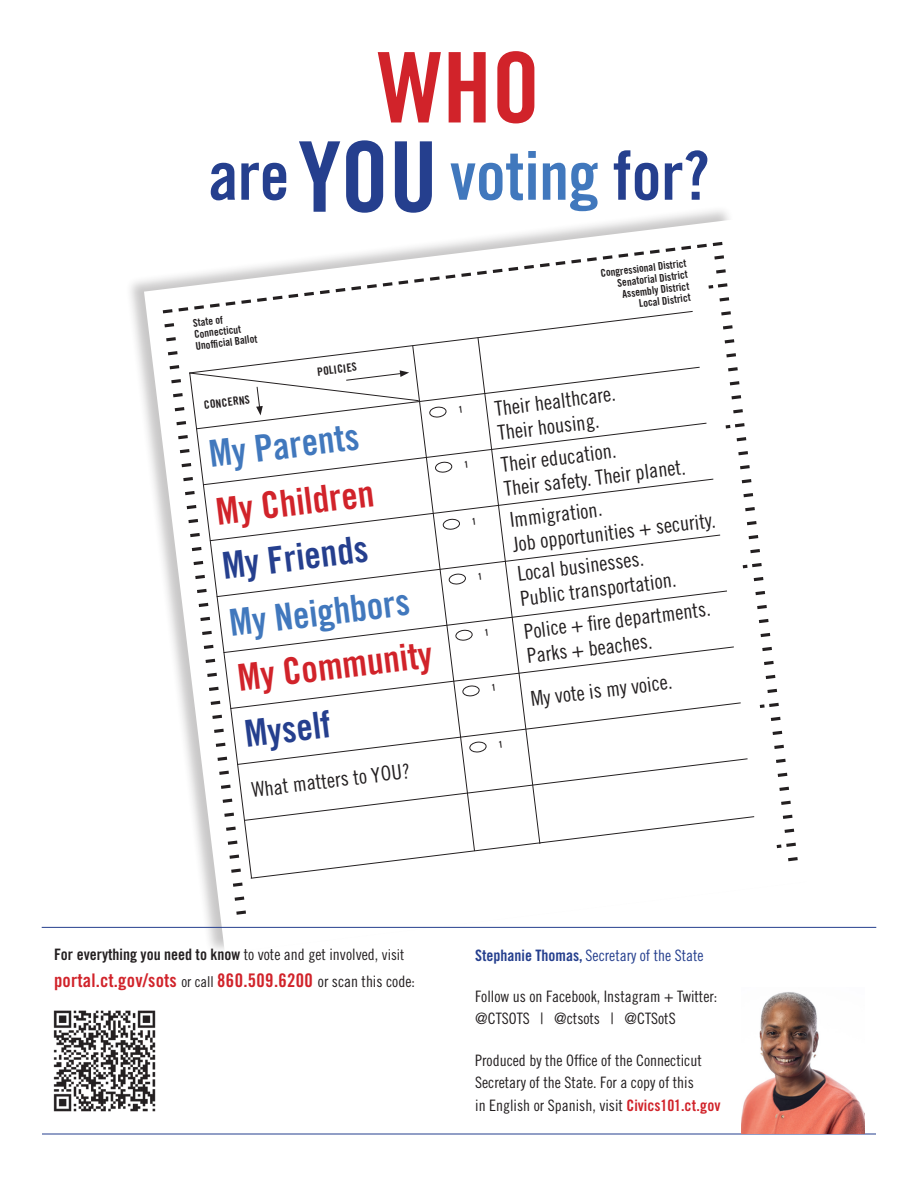
<style>
.page{position:relative;width:918px;height:1188px;background:#fff}
.page>*{position:absolute;margin:0;border:0;box-sizing:border-box;transform-origin:0 0}
.t1{font:97.5px "Trade Gothic Bold Cond Twenty";color:#d1232a}
.t2{font:67.5px "Trade Gothic Bold Cond Twenty";letter-spacing:-.005em;color:#253f8e}
.t3{font:37.05px "Trade Gothic Bold Cond Twenty";color:#d1232a}
.t4{font:37.05px "Trade Gothic Bold Cond Twenty";color:#4178bd}
.t5{font:37.05px "Trade Gothic Bold Cond Twenty";color:#253f8e}
.t6{font:20.55px "Trade Gothic Cond Eighteen";color:#231f20}
.t7{font:18.75px "Trade Gothic Bold Cond Twenty";letter-spacing:.01em;color:#d1232a}
.t8{font:15.75px "Trade Gothic Cond Eighteen";color:#231f20}
.t9{font:15.75px "Trade Gothic Bold Cond Twenty";color:#231f20}
.t10{font:15.75px "Trade Gothic Cond Eighteen";color:#253f8e}
.t11{font:11.55px "Trade Gothic Bold Cond Twenty";color:#231f20}
.t12{font:10.8px "Trade Gothic Bold Cond Twenty";color:#231f20}
.s1{font-size:97.5px}
.s2{color:#4178bd}
.s3{font-family:"Trade Gothic Cond Eighteen"}
.s4{font-family:"Trade Gothic Cond Eighteen";font-size:15px}
.s5{font-family:"Trade Gothic Cond Eighteen";font-size:15px;color:#231f20}
.s6{font-family:"Trade Gothic Cond Eighteen";font-size:15.75px;color:#231f20}
.s7{font-family:"Trade Gothic Bold Cond Twenty"}
.s8{font-family:"Trade Gothic Bold Cond Twenty";color:#d1232a}
</style>
<div class="page">
<svg style="left:144px;top:219px;width:672px;height:731px"></svg>
<svg style="left:231px;top:895px;width:17px;height:8px"></svg>
<svg style="left:233px;top:909px;width:16px;height:8px"></svg>
<hr style="left:42px;top:1134px;width:834px;height:1px;background:#253f8e">
<img style="left:53px;top:1010px;width:103px;height:102px">
<img style="left:741px;top:992px;width:123px;height:142px">
<hr style="left:42px;top:927px;width:834px;height:1px;background:#253f8e">
<svg style="left:159px;top:240px;width:642px;height:649px"></svg>
<p class="t1" style="left:378px;top:29px;width:164px">WHO</p>
<p class="t2" style="left:208px;top:135px;width:503px">are <span class="s1">YOU</span> <span class="s2">voting</span> for?</p>
<p class="t12" style="left:192px;top:317px;width:32px;rotate:-7deg">State of</p>
<p class="t12" style="left:194px;top:328px;width:49px;rotate:-7deg">Connecticut</p>
<p class="t12" style="left:195px;top:339px;width:63px;rotate:-7deg">Unoffi cial Ballot</p>
<p class="t11" style="left:203px;top:398px;width:48px;rotate:-7deg">CONCERNS</p>
<p class="t11" style="left:316px;top:365px;width:41px;rotate:-7deg">POLICIES</p>
<p class="t4" style="left:207px;top:432px;width:152px;rotate:-7deg">My Parents</p>
<p class="t3" style="left:214px;top:489px;width:160px;rotate:-7deg">My Children</p>
<p class="t5" style="left:220px;top:544px;width:148px;rotate:-7deg">My Friends</p>
<p class="t4" style="left:227px;top:601px;width:183px;rotate:-7deg">My Neighbors</p>
<p class="t3" style="left:235px;top:655px;width:197px;rotate:-7deg">My Community</p>
<p class="t5" style="left:242px;top:712px;width:88px;rotate:-7deg">Myself</p>
<p class="t6" style="left:251px;top:778px;width:161px;rotate:-7deg">What matters to YOU?</p>
<p class="t12" style="left:600px;top:267px;width:88px;rotate:-7deg">Congressional District</p>
<p class="t12" style="left:617px;top:276px;width:72px;rotate:-7deg">Senatorial District</p>
<p class="t12" style="left:622px;top:287px;width:69px;rotate:-7deg">Assembly District</p>
<p class="t12" style="left:638px;top:297px;width:53px;rotate:-7deg">Local District</p>
<p class="t6" style="left:493px;top:396px;width:123px;rotate:-7deg">Their healthcare.</p>
<p class="t6" style="left:497px;top:421px;width:103px;rotate:-7deg">Their housing.</p>
<p class="t6" style="left:500px;top:452px;width:117px;rotate:-7deg">Their education.</p>
<p class="t6" style="left:503px;top:477px;width:184px;rotate:-7deg">Their safety. Their planet.</p>
<p class="t6" style="left:508px;top:508px;width:94px;rotate:-7deg">Immigration.</p>
<p class="t6" style="left:511px;top:532px;width:206px;rotate:-7deg">Job opportunities + security.</p>
<p class="t6" style="left:516px;top:562px;width:129px;rotate:-7deg">Local businesses.</p>
<p class="t6" style="left:519px;top:586px;width:158px;rotate:-7deg">Public transportation.</p>
<p class="t6" style="left:523px;top:619px;width:189px;rotate:-7deg">Police + fi re departments.</p>
<p class="t6" style="left:526px;top:644px;width:127px;rotate:-7deg">Parks + beaches.</p>
<p class="t6" style="left:530px;top:687px;width:144px;rotate:-7deg">My vote is my voice.</p>
<p class="t9" style="left:54px;top:945px;width:352px">For everything you need to know <span class="s3">to vote and get involved,</span> <span class="s4">visit</span></p>
<p class="t7" style="left:54px;top:969px;width:362px">portal.ct.gov/sots <span class="s5">or call</span> 860.509.6200 <span class="s6">or scan this code:</span></p>
<p class="t10" style="left:475px;top:946px;width:230px"><span class="s7">Stephanie Thomas,</span> Secretary of the State</p>
<p class="t8" style="left:475px;top:987px;width:244px">Follow us on Facebook, Instagram + Twitter:</p>
<p class="t8" style="left:475px;top:1009px;width:202px">@CTSOTS | @ctsots | @CTSotS</p>
<p class="t8" style="left:475px;top:1051px;width:228px">Produced by the Office of the Connecticut</p>
<p class="t8" style="left:475px;top:1073px;width:220px">Secretary of the State. For a copy of this</p>
<p class="t8" style="left:475px;top:1096px;width:247px">in English or Spanish, visit <span class="s8">Civics101.ct.gov</span></p>
</div>
